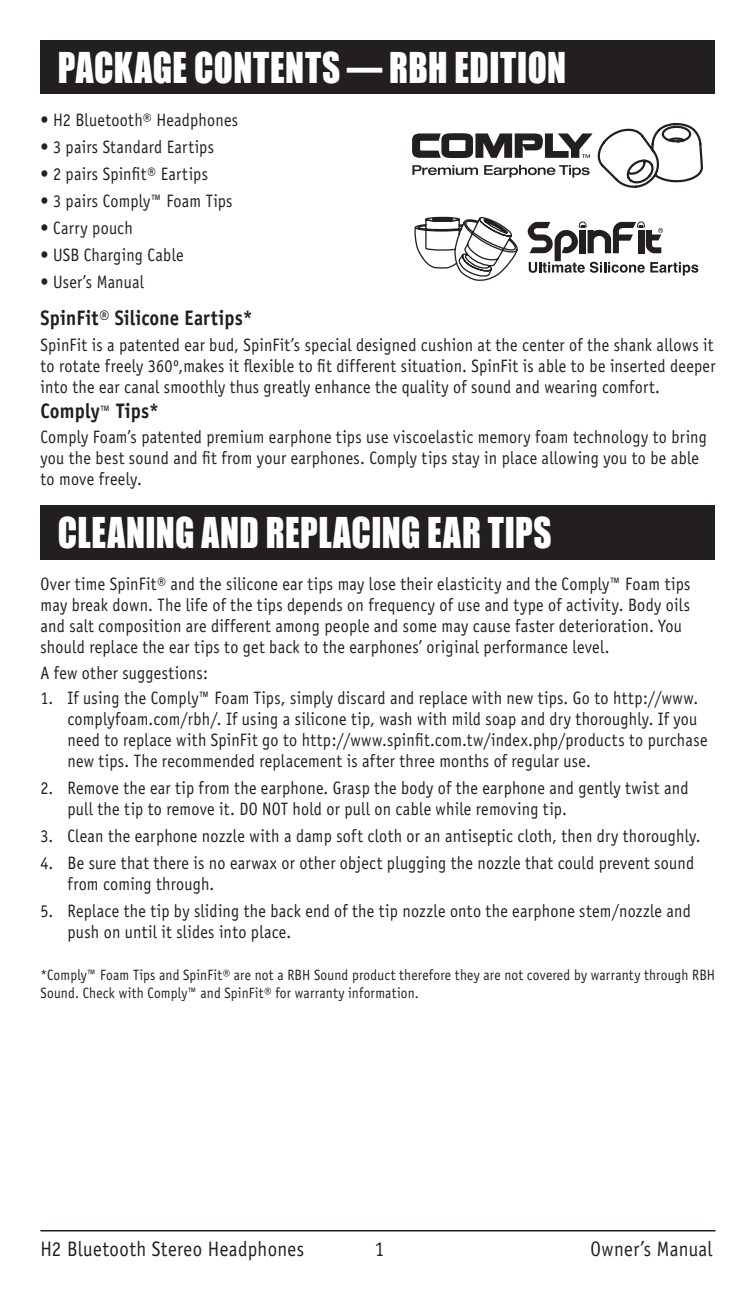
<style>
.page{position:relative;width:756px;height:1296px;background:#fff}
.page>*{position:absolute;margin:0;border:0;box-sizing:border-box;transform-origin:0 0}
.Main_Headings{font:39px "Impact";letter-spacing:.015em;color:#fff;scale:.9 1}
.Page_Numbering{font:21px "Officina Sans";letter-spacing:.02em;color:#231f20;scale:.9 1}
.Manual_Text{font:700 21px "Officina Sans";letter-spacing:.005em;color:#231f20;scale:.9 1}
.Manual_Text-2{font:18px/21px "Officina Sans";letter-spacing:.015em;color:#231f20;scale:.9 1}
.NumberedText{font:18px/21px "Officina Sans";letter-spacing:.015em;color:#231f20;scale:.9 1}
.BulletText{font:18px "Officina Sans";letter-spacing:.015em;color:#231f20;scale:.9 1}
.Manual_Text-3{font:15px/18px "Officina Sans";letter-spacing:.015em;color:#231f20;scale:.9 1}
.s1{font-size:18px}
</style>
<div class="page">
<hr style="left:40px;top:1230px;width:676px;height:2px;background:#231f20">
<div style="left:40px;top:40px;width:676px;height:54px;background:#231f20"></div>
<div style="left:40px;top:505px;width:676px;height:54px;background:#231f20"></div>
<svg style="left:412px;top:123px;width:291px;height:158px"></svg>
<p class="Main_Headings" style="left:58px;top:37px;width:566px">PACKAGE CONTENTS — RBH EDITION</p>
<p class="BulletText" style="left:40px;top:109px;width:221px">• H2 Bluetooth® Headphones</p>
<p class="BulletText" style="left:40px;top:136px;width:194px">• 3 pairs Standard Eartips</p>
<p class="BulletText" style="left:40px;top:163px;width:188px">• 2 pairs Spinfit® Eartips</p>
<p class="BulletText" style="left:40px;top:190px;width:215px">• 3 pairs Comply™ Foam Tips</p>
<p class="BulletText" style="left:40px;top:217px;width:104px">• Carry pouch</p>
<p class="BulletText" style="left:40px;top:244px;width:161px">• USB Charging Cable</p>
<p class="BulletText" style="left:40px;top:271px;width:117px">• User’s Manual</p>
<p class="Manual_Text" style="left:40px;top:305px;width:238px">SpinFit® Silicone Eartips*</p>
<p class="Manual_Text-2" style="left:40px;top:334px;width:751px;text-align:justify">SpinFit is a patented ear bud, SpinFit’s special designed cushion at the center of the shank allows it to rotate freely 360º,makes it flexible to fit different situation. SpinFit is able to be inserted deeper into the ear canal smoothly thus greatly enhance the quality of sound and wearing comfort.</p>
<p class="Manual_Text" style="left:40px;top:398px;width:134px">Comply<span class="s1">™</span> Tips*</p>
<p class="Manual_Text-2" style="left:40px;top:427px;width:742px">Comply Foam’s patented premium earphone tips use viscoelastic memory foam technology to bring you the best sound and fit from your earphones. Comply tips stay in place allowing you to be able to move freely.</p>
<p class="Main_Headings" style="left:58px;top:502px;width:550px">CLEANING AND REPLACING EAR TIPS</p>
<p class="Manual_Text-2" style="left:40px;top:574px;width:724px">Over time SpinFit® and the silicone ear tips may lose their elasticity and the Comply™ Foam tips may break down. The life of the tips depends on frequency of use and type of activity. Body oils and salt composition are different among people and some may cause faster deterioration. You should replace the ear tips to get back to the earphones’ original performance level.</p>
<p class="Manual_Text-2" style="left:40px;top:662px;width:188px">A few other suggestions:</p>
<p class="NumberedText" style="left:68px;top:687px;width:713px;text-indent:-27px">1. If using the Comply™ Foam Tips, simply discard and replace with new tips. Go to http://www. complyfoam.com/rbh/. If using a silicone tip, wash with mild soap and dry thoroughly. If you need to replace with SpinFit go to http://www.spinfit.com.tw/index.php/products to purchase new tips. The recommended replacement is after three months of regular use.</p>
<p class="NumberedText" style="left:68px;top:777px;width:691px;text-indent:-27px">2. Remove the ear tip from the earphone. Grasp the body of the earphone and gently twist and pull the tip to remove it. DO NOT hold or pull on cable while removing tip.</p>
<p class="NumberedText" style="left:40px;top:825px;width:735px">3. Clean the earphone nozzle with a damp soft cloth or an antiseptic cloth, then dry thoroughly.</p>
<p class="NumberedText" style="left:68px;top:852px;width:698px;text-indent:-27px">4. Be sure that there is no earwax or other object plugging the nozzle that could prevent sound from coming through.</p>
<p class="NumberedText" style="left:68px;top:900px;width:694px;text-indent:-27px">5. Replace the tip by sliding the back end of the tip nozzle onto the earphone stem/nozzle and push on until it slides into place.</p>
<p class="Manual_Text-3" style="left:40px;top:966px;width:751px">*Comply™ Foam Tips and SpinFit® are not a RBH Sound product therefore they are not covered by warranty through RBH<br>Sound. Check with Comply™ and SpinFit® for warranty information.</p>
<p class="Page_Numbering" style="left:40px;top:1236px;width:295px">H2 Bluetooth Stereo Headphones</p>
<p class="Page_Numbering" style="left:375px;top:1236px;width:12px">1</p>
<p class="Page_Numbering" style="left:591px;top:1236px;width:137px">Owner’s Manual</p>
</div>
